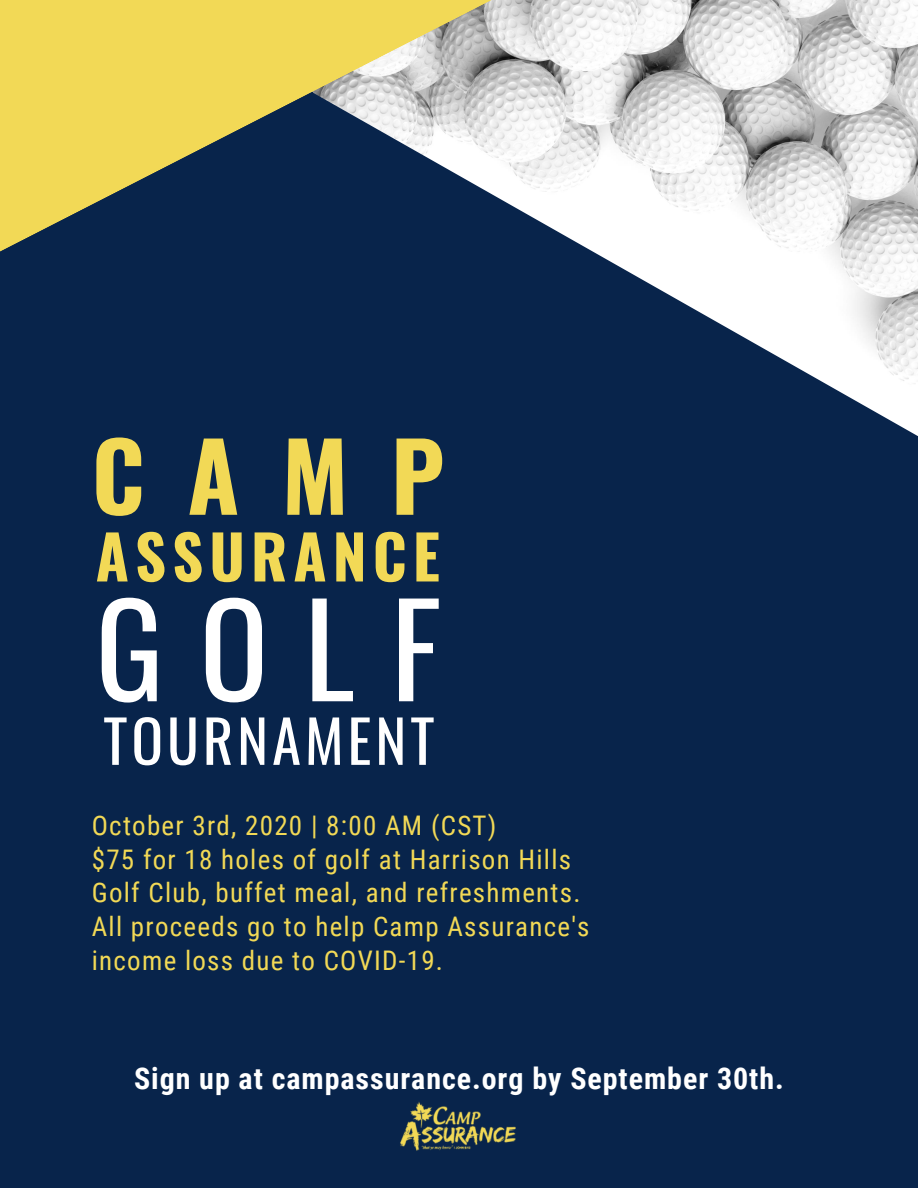
<style>
.page{position:relative;width:918px;height:1188px;background:#08244b}
.page>*{position:absolute;margin:0;border:0;box-sizing:border-box;transform-origin:0 0}
.t1{font:126.9px "Oswald";color:#fff}
.t2{font:700 94.2px "Oswald";color:#f2d956}
.t3{font:700 60.45px "Oswald";letter-spacing:.1em;color:#f2d956}
.t4{font:58.5px "Oswald";letter-spacing:.07em;color:#fff}
.t5{font:700 30px "Roboto Condensed";letter-spacing:.03em;color:#fff}
.t6{font:27px/33.6px "Roboto Condensed";letter-spacing:.045em;color:#f2d956}
</style>
<div class="page">
<img style="left:687px;top:0;width:231px;height:92px">
<svg style="left:669px;top:92px;width:249px;height:344px"></svg>
<svg style="left:0;top:0;width:687px;height:295px"></svg>
<img style="left:400px;top:1102px;width:116px;height:49px">
<h2 class="t2" style="left:92px;top:402px;width:354px">CAMP</h2>
<h3 class="t3" style="left:96px;top:509px;width:346px">ASSURANCE</h3>
<h1 class="t1" style="left:96px;top:550px;width:346px">GOLF</h1>
<h3 class="t4" style="left:103px;top:695px;width:333px">TOURNAMENT</h3>
<p class="t6" style="left:92px;top:809px;width:499px">October 3rd, 2020 | 8:00 AM (CST)<br>$75 for 18 holes of golf at Harrison Hills Golf Club, buffet meal, and refreshments.<br>All proceeds go to help Camp Assurance's income loss due to COVID-19.</p>
<p class="t5" style="left:134px;top:1061px;width:651px">Sign up at campassurance.org by September 30th.</p>
</div>
